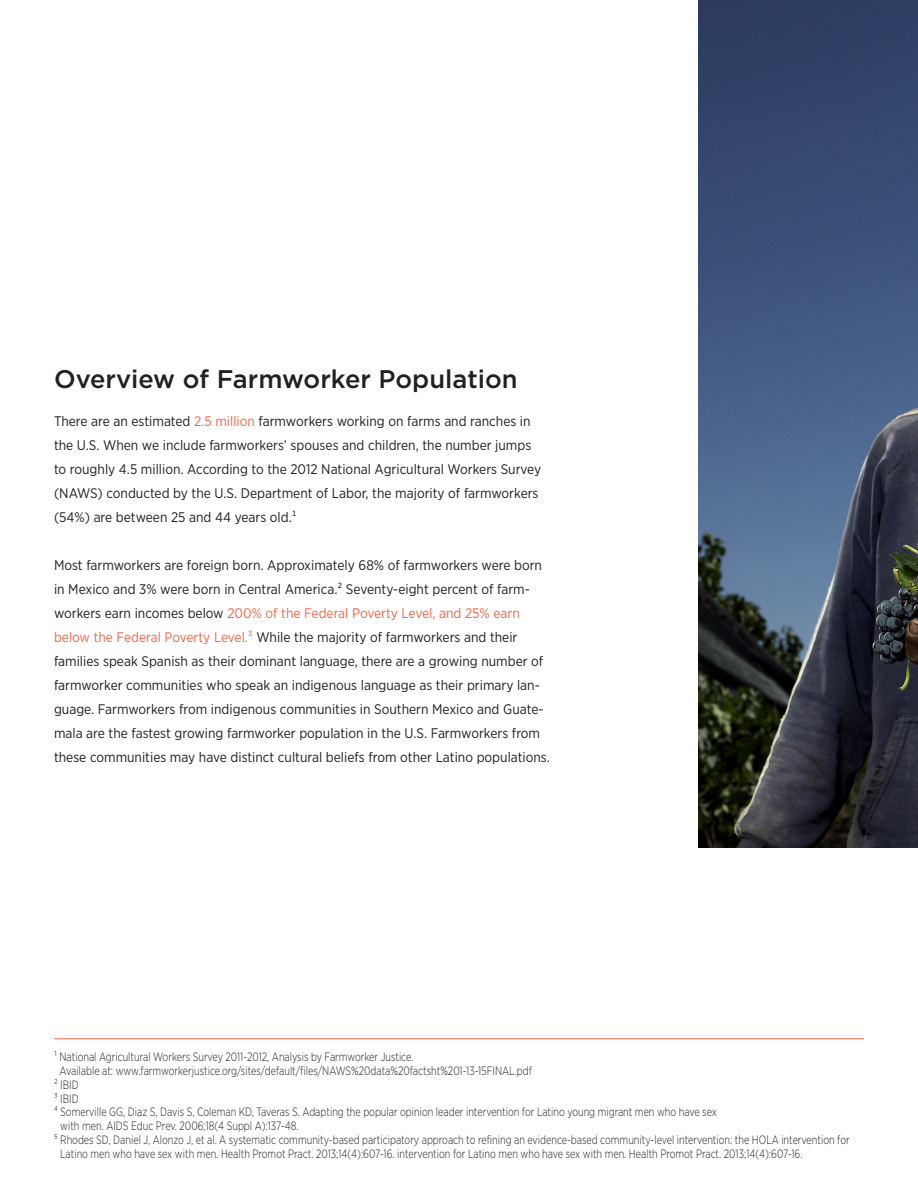
<style>
.page{position:relative;width:918px;height:1188px;background:#fff}
.page>*{position:absolute;margin:0;border:0;box-sizing:border-box;transform-origin:0 0}
.headers{font:500 25.5px "Gotham";color:#231f20}
.body_copy{font:13.8px/24px "Gotham Narrow";color:#231f20}
.footers1{font:300 12.15px/13.8px "Gotham Narrow";color:#231f20;scale:.87 1}
.s1{color:#f26648}
</style>
<div class="page">
<img style="left:698px;top:0;width:220px;height:847px">
<hr style="left:54px;top:1038px;width:810px;height:1px;background:#f26648">
<p class="headers" style="left:54px;top:362px;width:465px">Overview of Farmworker Population</p>
<p class="body_copy" style="left:54px;top:408px;width:489px">There are an estimated <span class="s1">2.5 million</span> farmworkers working on farms and ranches in the U.S. When we include farmworkers’ spouses and children, the number jumps to roughly 4.5 million. According to the 2012 National Agricultural Workers Survey (NAWS) conducted by the U.S. Department of Labor, the majority of farmworkers (54%) are between 25 and 44 years old.¹</p>
<p class="body_copy" style="left:54px;top:552px;width:498px">Most farmworkers are foreign born. Approximately 68% of farmworkers were born in Mexico and 3% were born in Central America.² Seventy-eight percent of farm&shy;workers earn incomes below <span class="s1">200% of the Federal Poverty Level, and 25% earn below the Federal Poverty Level.³</span> While the majority of farmworkers and their families speak Spanish as their dominant language, there are a growing number of farmworker communities who speak an indigenous language as their primary lan&shy;guage. Farmworkers from indigenous communities in Southern Mexico and Guate&shy;mala are the fastest growing farmworker population in the U.S. Farmworkers from these communities may have distinct cultural beliefs from other Latino populations.</p>
<p class="footers1" style="left:60px;top:1050px;width:545px;text-indent:-6px">¹ National Agricultural Workers Survey 2011-2012, Analysis by Farmworker Justice.<br>Available at: www.farmworkerjustice.org/sites/default/files/NAWS%20data%20factsht%201-13-15FINAL.pdf</p>
<p class="footers1" style="left:54px;top:1077px;width:30px">² IBID</p>
<p class="footers1" style="left:54px;top:1091px;width:30px">³ IBID</p>
<p class="footers1" style="left:60px;top:1105px;width:756px;text-indent:-6px">⁴ Somerville GG, Diaz S, Davis S, Coleman KD, Taveras S. Adapting the popular opinion leader intervention for Latino young migrant men who have sex with men. AIDS Educ Prev. 2006;18(4 Suppl A):137-48.</p>
<p class="footers1" style="left:60px;top:1132px;width:909px;text-indent:-6px">⁵ Rhodes SD, Daniel J, Alonzo J, et al. A systematic community-based participatory approach to refining an evidence-based community-level intervention: the HOLA intervention for<br>Latino men who have sex with men. Health Promot Pract. 2013;14(4):607-16. intervention for Latino men who have sex with men. Health Promot Pract. 2013;14(4):607-16.</p>
</div>
